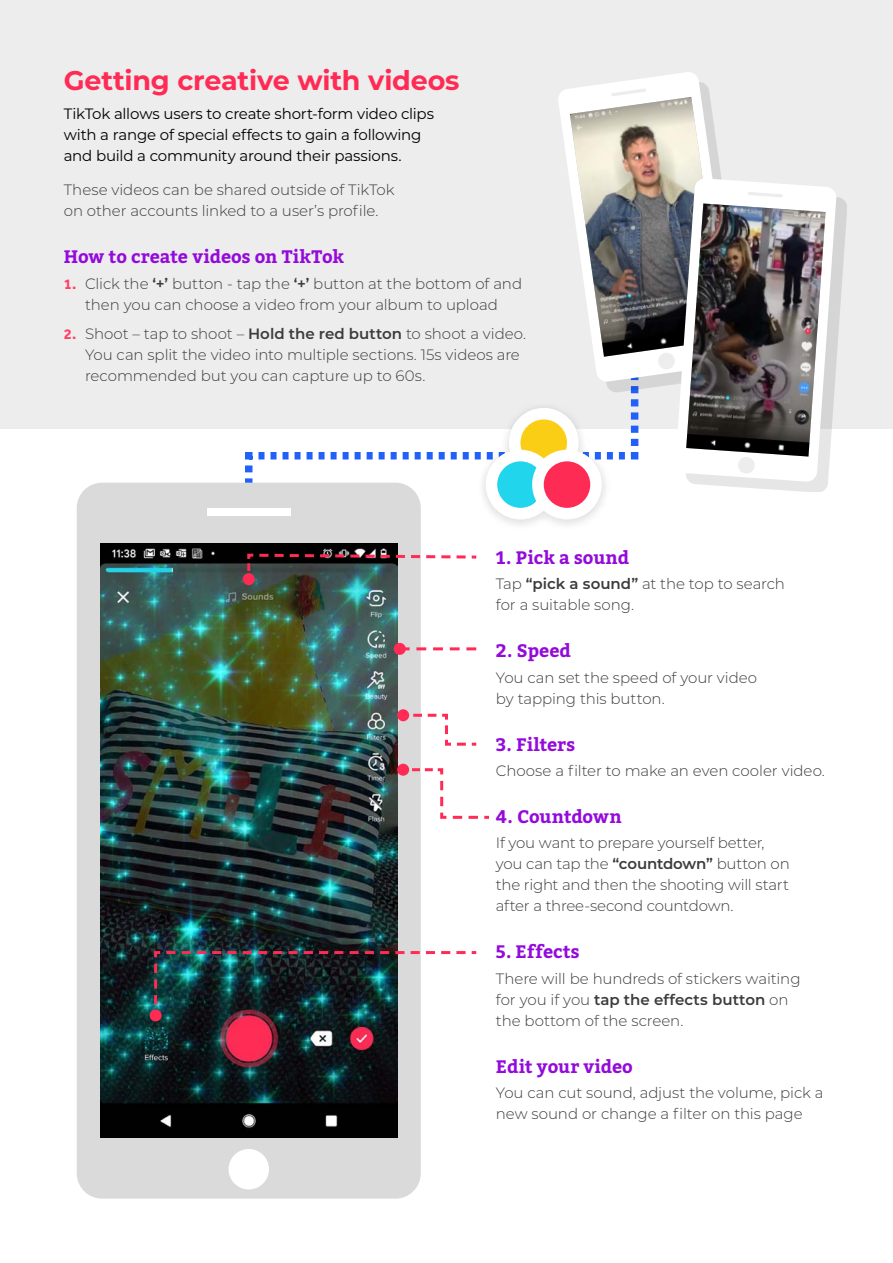
<style>
.page{position:relative;width:893px;height:1263px;background:#fff}
.page>*{position:absolute;margin:0;border:0;box-sizing:border-box;transform-origin:0 0}
.Head2{font:700 27px "Montserrat";letter-spacing:-.005em;color:#ff2b54}
.Head3{font:700 18px "Bitter";color:#940adb}
.Body{font:300 15px/21px "Montserrat";letter-spacing:-.005em;color:#3c3c3b}
.Big_Para{font:15px/21px "Montserrat";letter-spacing:-.015em;color:#000}
.s1{font-family:"Effra";font-weight:700;color:#ff4165}
.s2{font-weight:600}
</style>
<div class="page">
<div style="left:0;top:0;width:893px;height:428px;background:#ededed"></div>
<div style="left:77px;top:483px;width:344px;height:715px;background:#dadada;border-radius:25px"></div>
<img style="left:100px;top:543px;width:297px;height:595px">
<div style="left:229px;top:1149px;width:40px;height:40px;background:#fff;border-radius:50%"></div>
<div style="left:207px;top:508px;width:83px;height:7px;background:#fff"></div>
<div style="left:568px;top:82px;width:278px;height:410px;background:#000;opacity:.1"></div>
<svg style="left:568px;top:72px;width:170px;height:16px"></svg>
<svg style="left:826px;top:178px;width:11px;height:304px"></svg>
<svg style="left:246px;top:552px;width:231px;height:30px"></svg>
<div style="left:243px;top:573px;width:12px;height:12px;background:#ff2b54;border-radius:50%"></div>
<svg style="left:406px;top:647px;width:70px;height:3px"></svg>
<div style="left:394px;top:643px;width:12px;height:12px;background:#ff2b54;border-radius:50%"></div>
<img style="left:153px;top:949px;width:324px;height:69px">
<div style="left:150px;top:1009px;width:12px;height:12px;background:#ff2b54;border-radius:50%"></div>
<svg style="left:400px;top:712px;width:77px;height:34px"></svg>
<div style="left:397px;top:709px;width:12px;height:12px;background:#ff2b54;border-radius:50%"></div>
<svg style="left:405px;top:767px;width:84px;height:52px"></svg>
<div style="left:397px;top:764px;width:12px;height:12px;background:#ff2b54;border-radius:50%"></div>
<svg style="left:245px;top:88px;width:581px;height:437px"></svg>
<p class="Head2" style="left:64px;top:61px;width:397px">Getting creative with videos</p>
<p class="Big_Para" style="left:64px;top:103px;width:372px">TikTok allows users to create short-form video clips with a range of special effects to gain a following and build a community around their passions.</p>
<p class="Body" style="left:64px;top:179px;width:332px">These videos can be shared outside of TikTok on other accounts linked to a user’s profile.</p>
<p class="Head3" style="left:64px;top:245px;width:282px">How to create videos on TikTok</p>
<p class="Body" style="left:64px;top:272px;width:460px;text-align:center"><span class="s1">1.</span> Click the <span class="s2">‘+’</span> button - tap the <span class="s2">‘+’</span> button at the bottom of and then you can choose a video from your album to upload</p>
<p class="Body" style="left:85px;top:323px;width:443px;text-indent:-21px"><span class="s1">2.</span> Shoot – tap to shoot – <span class="s2">Hold the red button</span> to shoot a video.<br>You can split the video into multiple sections. 15s videos are recommended but you can capture up to 60s.</p>
<p class="Head3" style="left:496px;top:546px;width:135px">1. Pick a sound</p>
<p class="Body" style="left:496px;top:573px;width:290px">Tap <span class="s2">“pick a sound”</span> at the top to search for a suitable song.</p>
<p class="Head3" style="left:496px;top:639px;width:77px">2. Speed</p>
<p class="Body" style="left:496px;top:666px;width:263px">You can set the speed of your video by tapping this button.</p>
<p class="Head3" style="left:496px;top:732px;width:81px">3. Filters</p>
<p class="Body" style="left:496px;top:760px;width:330px">Choose a filter to make an even cooler video.</p>
<p class="Head3" style="left:496px;top:805px;width:127px">4. Countdown</p>
<p class="Body" style="left:496px;top:832px;width:295px">If you want to prepare yourself better, you can tap the <span class="s2">“countdown”</span> button on the right and then the shooting will start after a three-second countdown.</p>
<p class="Head3" style="left:496px;top:940px;width:85px">5. Effects</p>
<p class="Body" style="left:496px;top:967px;width:306px">There will be hundreds of stickers waiting for you if you <span class="s2">tap the effects button</span> on the bottom of the screen.</p>
<p class="Head3" style="left:496px;top:1055px;width:138px">Edit your video</p>
<p class="Body" style="left:496px;top:1082px;width:329px">You can cut sound, adjust the volume, pick a new sound or change a filter on this page</p>
</div>
